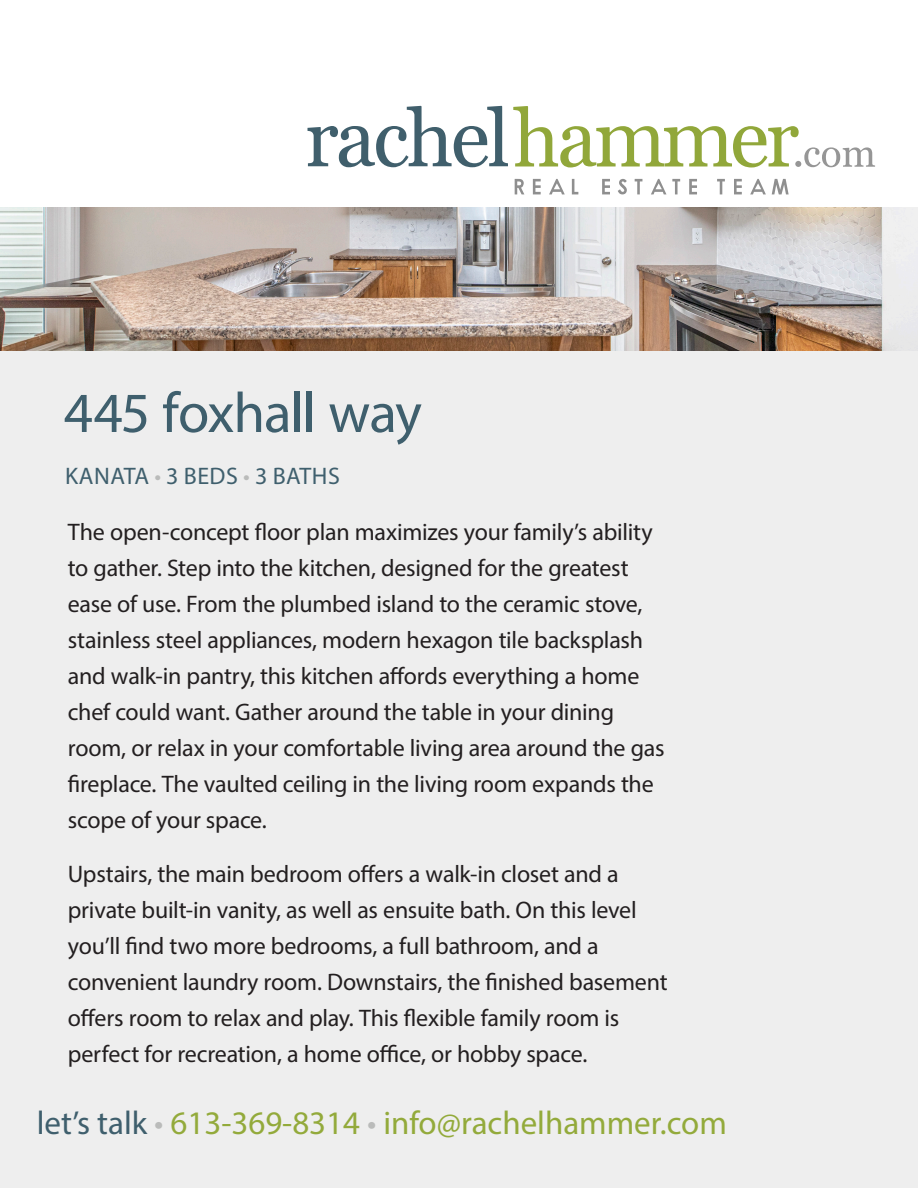
<style>
.page{position:relative;width:918px;height:1188px;background:#fff}
.page>*{position:absolute;margin:0;border:0;box-sizing:border-box;transform-origin:0 0}
.Header_1{font:57px "Myriad Pro";letter-spacing:-.02em;color:#3f5f6d}
.t1{font:33px "Myriad Pro";color:#93aa3b}
.Body{font:24px/36px "Myriad Pro";letter-spacing:-.01em;color:#231f20}
.Fast_Notes{font:24px "Myriad Pro";letter-spacing:.02em;color:#3f5f6d}
.s1{color:#babbba}
.s2{color:#3f5f6d}
</style>
<div class="page">
<div style="left:0;top:207px;width:918px;height:981px;background:#eee"></div>
<svg style="left:515px;top:179px;width:9px;height:15px"></svg>
<svg style="left:533px;top:179px;width:8px;height:15px"></svg>
<svg style="left:549px;top:179px;width:16px;height:15px"></svg>
<svg style="left:572px;top:179px;width:6px;height:15px"></svg>
<svg style="left:602px;top:179px;width:8px;height:15px"></svg>
<svg style="left:618px;top:179px;width:9px;height:15px"></svg>
<svg style="left:635px;top:179px;width:7px;height:15px"></svg>
<svg style="left:651px;top:179px;width:15px;height:15px"></svg>
<svg style="left:672px;top:179px;width:8px;height:15px"></svg>
<svg style="left:689px;top:179px;width:8px;height:15px"></svg>
<svg style="left:717px;top:179px;width:8px;height:15px"></svg>
<svg style="left:734px;top:179px;width:8px;height:15px"></svg>
<svg style="left:750px;top:179px;width:16px;height:15px"></svg>
<svg style="left:772px;top:179px;width:17px;height:15px"></svg>
<svg style="left:308px;top:106px;width:567px;height:61px"></svg>
<img style="left:0;top:207px;width:918px;height:144px">
<p class="Header_1" style="left:64px;top:378px;width:360px">445 foxhall way</p>
<p class="Fast_Notes" style="left:65px;top:461px;width:276px">KANATA <span class="s1">•</span> 3 BEDS <span class="s1">•</span> 3 BATHS</p>
<p class="Body" style="left:68px;top:514px;width:598px">The open-concept floor plan maximizes your family’s ability to gather. Step into the kitchen, designed for the greatest ease of use. From the plumbed island to the ceramic stove, stainless steel appliances, modern hexagon tile backsplash and walk-in pantry, this kitchen affords everything a home chef could want. Gather around the table in your dining room, or relax in your comfortable living area around the gas fireplace. The vaulted ceiling in the living room expands the scope of your space.</p>
<p class="Body" style="left:68px;top:856px;width:601px">Upstairs, the main bedroom offers a walk-in closet and a private built-in vanity, as well as ensuite bath. On this level you’ll find two more bedrooms, a full bathroom, and a convenient laundry room. Downstairs, the finished basement offers room to relax and play. This flexible family room is perfect for recreation, a home office, or hobby space.</p>
<p class="t1" style="left:37px;top:1103px;width:692px"><span class="s2">let’s talk</span> <span class="s1">•</span> 613-369-8314 <span class="s1">•</span> info@rachelhammer.com</p>
</div>
